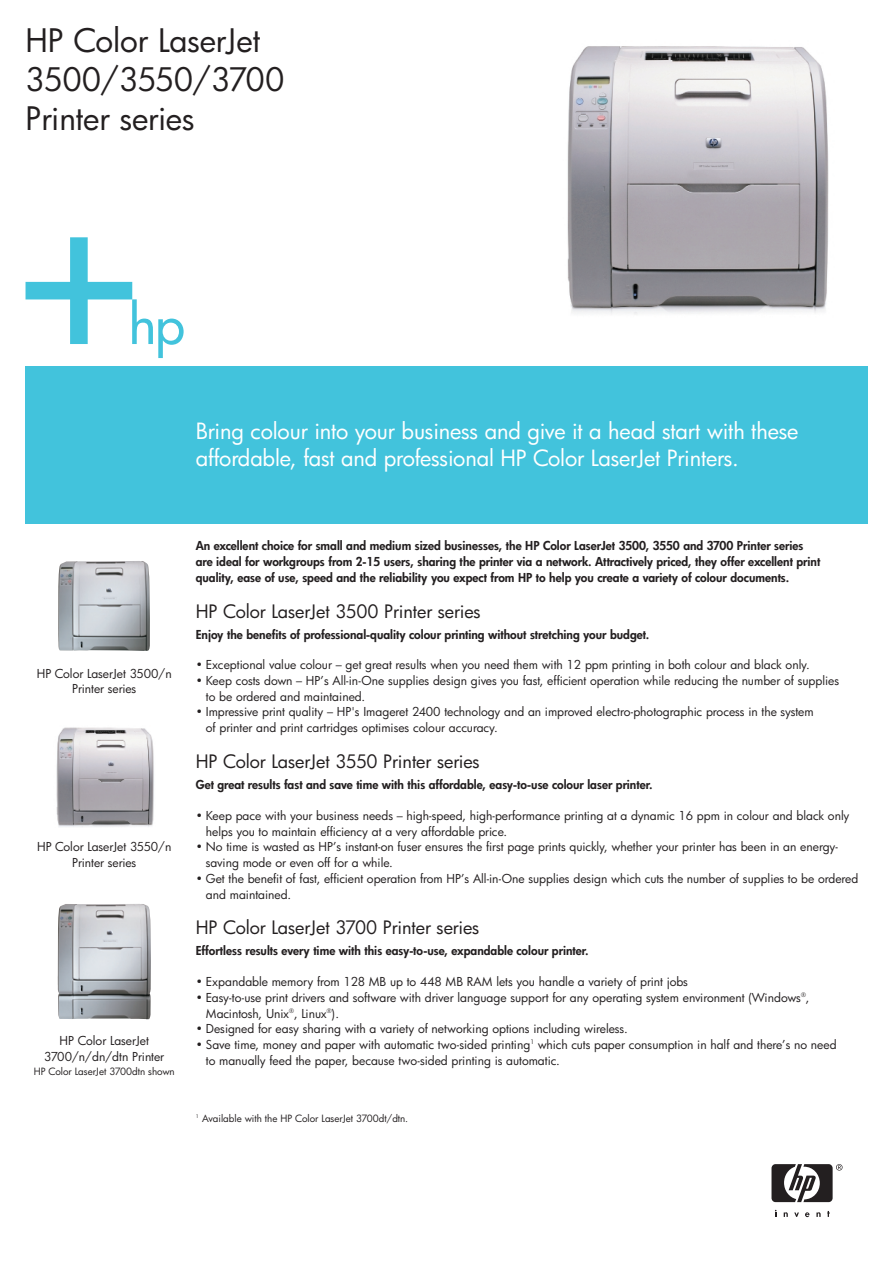
<style>
.page{position:relative;width:893px;height:1262px;background:#fff}
.page>*{position:absolute;margin:0;border:0;box-sizing:border-box;transform-origin:0 0}
.t1{font:31.5px/39px "Futura";letter-spacing:-.005em;color:#231f20}
.t2{font:21.75px/27px "Futura";letter-spacing:-.005em;color:#fff}
.t3{font:18px "Futura";letter-spacing:-.005em;color:#231f20}
.t4{font:12px/15.8px "Futura";color:#231f20}
.t5{font:800 12px/15.8px "Futura";color:#231f20}
.t6{font:9.75px "Futura";color:#231f20}
</style>
<div class="page">
<div style="left:26px;top:366px;width:841px;height:157px;background:#42c3dc"></div>
<svg style="left:26px;top:237px;width:158px;height:121px"></svg>
<img style="left:567px;top:46px;width:262px;height:269px">
<img style="left:58px;top:561px;width:92px;height:90px">
<img style="left:56px;top:727px;width:98px;height:100px">
<svg style="left:794px;top:1212px;width:5px;height:4px"></svg>
<svg style="left:783px;top:1212px;width:4px;height:4px"></svg>
<svg style="left:816px;top:1212px;width:4px;height:4px"></svg>
<svg style="left:805px;top:1212px;width:4px;height:5px"></svg>
<svg style="left:771px;top:1164px;width:71px;height:38px"></svg>
<img style="left:58px;top:904px;width:93px;height:115px">
<h1 class="t1" style="left:26px;top:23px;width:260px">HP Color LaserJet<br>3500/3550/3700<br>Printer series</h1>
<h2 class="t2" style="left:196px;top:420px;width:604px">Bring colour into your business and give it a head start with these affordable, fast and professional HP Color LaserJet Printers.</h2>
<p class="t4" style="left:37px;top:666px;width:136px;text-align:center">HP Color LaserJet 3500/n<br>Printer series</p>
<p class="t4" style="left:37px;top:840px;width:136px;text-align:center">HP Color LaserJet 3550/n<br>Printer series</p>
<p class="t4" style="left:44px;top:1034px;width:122px;text-align:center">HP Color LaserJet<br>3700/n/dn/dtn Printer</p>
<p class="t6" style="left:34px;top:1066px;width:142px">HP Color LaserJet 3700dtn shown</p>
<p class="t5" style="left:196px;top:539px;width:626px">An excellent choice for small and medium sized businesses, the HP Color LaserJet 3500, 3550 and 3700 Printer series are ideal for workgroups from 2-15 users, sharing the printer via a network. Attractively priced, they offer excellent print quality, ease of use, speed and the reliability you expect from HP to help you create a variety of colour documents.</p>
<h3 class="t3" style="left:196px;top:602px;width:286px">HP Color LaserJet 3500 Printer series</h3>
<p class="t5" style="left:196px;top:627px;width:455px">Enjoy the benefits of professional-quality colour printing without stretching your budget.</p>
<p class="t4" style="left:196px;top:658px;width:615px">• Exceptional value colour – get great results when you need them with 12 ppm printing in both colour and black only.</p>
<p class="t4" style="left:206px;top:673px;width:634px;text-indent:-10px">• Keep costs down – HP’s All-in-One supplies design gives you fast, efficient operation while reducing the number of supplies to be ordered and maintained.</p>
<p class="t4" style="left:206px;top:705px;width:609px;text-indent:-10px">• Impressive print quality – HP's Imageret 2400 technology and an improved electro-photographic process in the system of printer and print cartridges optimises colour accuracy.</p>
<h3 class="t3" style="left:196px;top:753px;width:285px">HP Color LaserJet 3550 Printer series</h3>
<p class="t5" style="left:196px;top:777px;width:458px">Get great results fast and save time with this affordable, easy-to-use colour laser printer.</p>
<p class="t4" style="left:206px;top:808px;width:645px;text-indent:-10px">• Keep pace with your business needs – high-speed, high-performance printing at a dynamic 16 ppm in colour and black only helps you to maintain efficiency at a very affordable price.</p>
<p class="t4" style="left:206px;top:840px;width:633px;text-indent:-10px">• No time is wasted as HP’s instant-on fuser ensures the first page prints quickly, whether your printer has been in an energy&shy;saving mode or even off for a while.</p>
<p class="t4" style="left:206px;top:871px;width:654px;text-indent:-10px">• Get the benefit of fast, efficient operation from HP’s All-in-One supplies design which cuts the number of supplies to be ordered and maintained.</p>
<h3 class="t3" style="left:196px;top:919px;width:285px">HP Color LaserJet 3700 Printer series</h3>
<p class="t5" style="left:196px;top:944px;width:394px">Effortless results every time with this easy-to-use, expandable colour printer.</p>
<p class="t4" style="left:196px;top:974px;width:494px">• Expandable memory from 128 MB up to 448 MB RAM lets you handle a variety of print jobs</p>
<p class="t4" style="left:206px;top:990px;width:605px;text-indent:-10px">• Easy-to-use print drivers and software with driver language support for any operating system environment (Windows<sup>®</sup>,<br>Macintosh, Unix<sup>®</sup>, Linux<sup>®</sup>).</p>
<p class="t4" style="left:196px;top:1022px;width:433px">• Designed for easy sharing with a variety of networking options including wireless.</p>
<p class="t4" style="left:206px;top:1037px;width:632px;text-indent:-10px">• Save time, money and paper with automatic two-sided printing<sup>1</sup> which cuts paper consumption in half and there’s no need to manually feed the paper, because two-sided printing is automatic.</p>
<p class="t6" style="left:196px;top:1113px;width:214px"><sup>1</sup> Available with the HP Color LaserJet 3700dt/dtn.</p>
</div>
